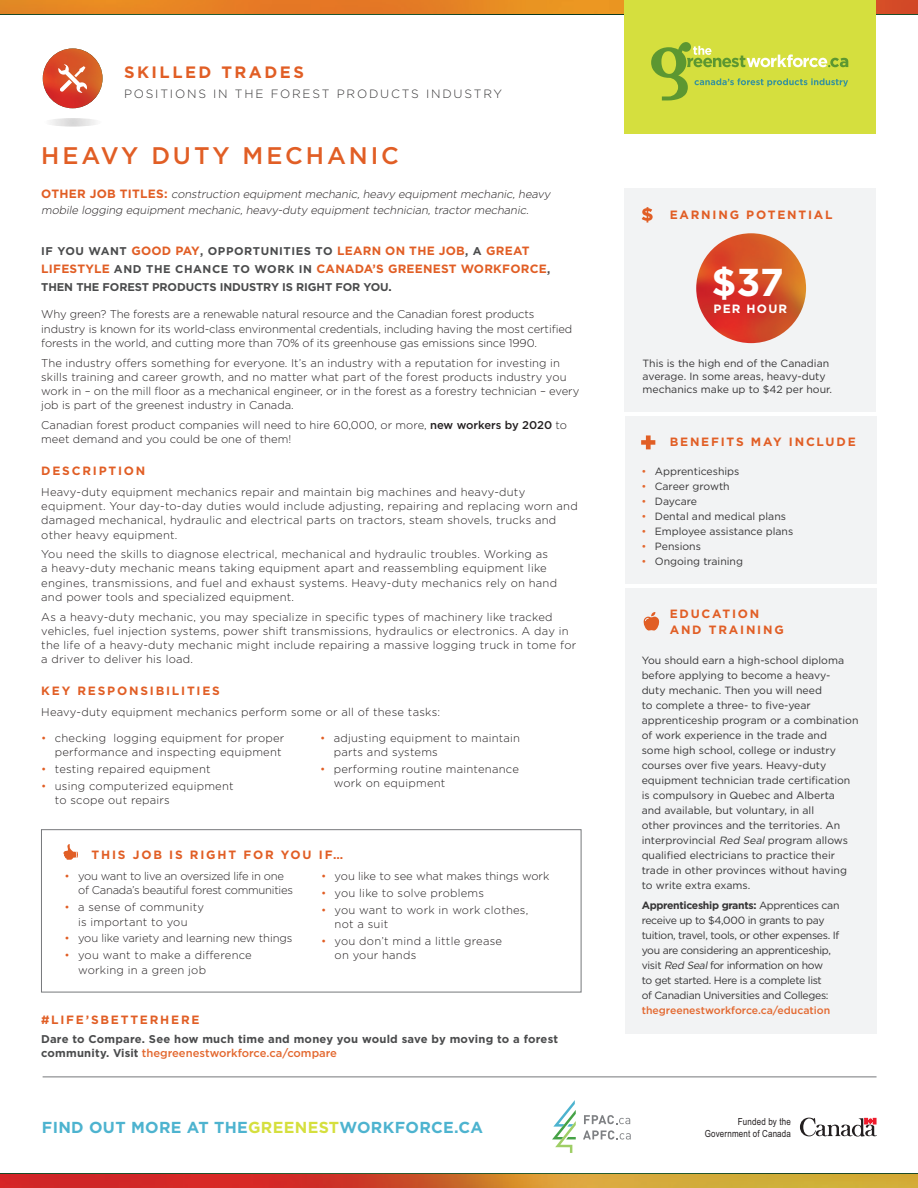
<style>
.page{position:relative;width:918px;height:1188px;background:#fff}
.page>*{position:absolute;margin:0;border:0;box-sizing:border-box;transform-origin:0 0}
.t1{font:700 38.85px "Gotham";color:#fff}
.t2{font:500 24px "Gotham";letter-spacing:.12em;color:#e15e25}
.t3{font:700 16.5px "Gotham";letter-spacing:.15em;color:#e15e25}
.t4{font:700 15.9px "Gotham";letter-spacing:.02em;color:#4db3cf}
.t5{font:700 12px/16.5px "Gotham";letter-spacing:.15em;color:#e15e25}
.t6{font:700 12px "Gotham";letter-spacing:.02em;color:#e15e25}
.t7{font:300 12px "Gotham";letter-spacing:.15em;color:#363536}
.t8{font:700 12px "Gotham";letter-spacing:.1em;color:#fff}
.t9{font:300 11.25px/14.2px "Gotham";letter-spacing:.02em;color:#231f20}
.t10{font:300 11.25px/14.2px "Gotham";color:#231f20}
.t11{font:300 11.25px/14.2px "Gotham";letter-spacing:-.01em;color:#231f20}
.t12{font:italic 300 11.25px/15.8px "Gotham";color:#231f20}
.t13{font:700 11.25px/13.5px "Gotham";letter-spacing:.01em;color:#4b4c4d}
.t14{font:300 11.25px/14.2px "Gotham";letter-spacing:-.025em;color:#231f20}
.t15{font:700 11.25px "Gotham";letter-spacing:.05em;color:#4b4c4d}
.t16{font:700 11.25px "Gotham";letter-spacing:-.01em;color:#4b4c4d}
.t17{font:300 11.25px "Gotham";letter-spacing:-.005em;color:#231f20}
.t18{font:10.5px/15px "Gotham";color:#363536}
.t19{font:10.5px/15px "Gotham";letter-spacing:-.03em;color:#363536}
.t20{font:500 10.5px "Gotham";color:#e3682f}
.t21{font:9.75px/11.7px "Arial Narrow";letter-spacing:.015em;color:#231f20;text-align:right}
.s1{font-weight:700;font-style:normal;font-size:12px;color:#e15e25}
.s2{font-size:12px;color:#e15e25}
.s3{font-size:11.25px;color:#4b4c4d}
.s4{color:#363536}
.s5{font-weight:500}
.s6{color:#e15e25}
.s7{font-weight:500;color:#e3682f}
.s8{color:#e3682f}
.s9{font-style:italic}
.s10{font-weight:700}
.s11{color:#d5df3e}
</style>
<div class="page">
<div style="left:41px;top:829px;width:540px;height:163px;border:1px solid #76787b"></div>
<div style="left:625px;top:417px;width:252px;height:167px;background:#f2f3f4"></div>
<div style="left:625px;top:189px;width:251px;height:223px;background:#f2f3f4"></div>
<div style="left:625px;top:589px;width:252px;height:445px;background:#f2f3f4"></div>
<img style="left:696px;top:233px;width:110px;height:110px;border-radius:55px">
<svg style="left:641px;top:435px;width:14px;height:14px"></svg>
<svg style="left:642px;top:207px;width:11px;height:16px"></svg>
<svg style="left:643px;top:612px;width:17px;height:19px"></svg>
<img style="left:0;top:1173px;width:918px;height:1px">
<svg style="left:0;top:0;width:918px;height:14px;background:#e58023"></svg>
<img style="left:0;top:1174px;width:918px;height:14px">
<img style="left:43px;top:48px;width:60px;height:60px;border-radius:30px">
<svg style="left:43px;top:118px;width:60px;height:9px"></svg>
<svg style="left:58px;top:64px;width:29px;height:29px"></svg>
<svg style="left:63px;top:844px;width:15px;height:16px"></svg>
<div style="left:625px;top:0;width:251px;height:133px;background:#d5df3e"></div>
<svg style="left:651px;top:42px;width:197px;height:58px"></svg>
<svg style="left:552px;top:1100px;width:24px;height:53px"></svg>
<svg style="left:584px;top:1115px;width:46px;height:9px"></svg>
<svg style="left:583px;top:1130px;width:48px;height:10px"></svg>
<hr style="left:43px;top:1077px;width:834px;height:1px;background:#76787b">
<svg style="left:800px;top:1117px;width:77px;height:20px"></svg>
<h3 class="t3" style="left:124px;top:62px;width:181px">SKILLED TRADES</h3>
<p class="t7" style="left:124px;top:86px;width:380px">POSITIONS IN THE FOREST PRODUCTS INDUSTRY</p>
<h2 class="t2" style="left:41px;top:140px;width:359px">HEAVY DUTY MECHANIC</h2>
<p class="t12" style="left:41px;top:186px;width:513px"><span class="s1">O T H E R J O B T I T L E S :</span> construction equipment mechanic, heavy equipment mechanic, heavy mobile logging equipment mechanic, heavy-duty equipment technician, tractor mechanic.</p>
<p class="t15" style="left:41px;top:243px;width:490px">IF YOU WANT <span class="s2">GOOD PAY</span>, OPPORTUNITIES TO <span class="s2">LEARN ON THE JOB</span>, A <span class="s2">GREAT</span></p>
<p class="t6" style="left:41px;top:260px;width:511px">LIFESTYLE <span class="s3">AND THE CHANCE TO WORK IN</span> CANADA’S GREENEST WORKFORCE<span class="s3">,</span></p>
<p class="t16" style="left:41px;top:279px;width:352px">THEN THE FOREST PRODUCTS INDUSTRY IS RIGHT FOR YOU<span class="s4">.</span></p>
<p class="t11" style="left:41px;top:307px;width:533px">Why green? The forests are a renewable natural resource and the Canadian forest products industry is known for its world-class environmental credentials, including having the most certified forests in the world, and cutting more than 70% of its greenhouse gas emissions since 1990.</p>
<p class="t10" style="left:41px;top:355px;width:539px">The industry offers something for everyone. It’s an industry with a reputation for investing in skills training and career growth, and no matter what part of the forest products industry you work in – on the mill floor as a mechanical engineer, or in the forest as a forestry technician – every job is part of the greenest industry in Canada.</p>
<p class="t10" style="left:41px;top:418px;width:527px">Canadian forest product companies will need to hire 60,000, or more, <span class="s5">new workers by 2020</span> to meet demand and you could be one of them!</p>
<p class="t5" style="left:41px;top:462px;width:106px">DESCRIPTION</p>
<p class="t9" style="left:41px;top:484px;width:538px">Heavy-duty equipment mechanics repair and maintain big machines and heavy-duty equipment. Your day-to-day duties would include adjusting, repairing and replacing worn and damaged mechanical, hydraulic and electrical parts on tractors, steam shovels, trucks and other heavy equipment.</p>
<p class="t9" style="left:41px;top:547px;width:517px">You need the skills to diagnose electrical, mechanical and hydraulic troubles. Working as a heavy-duty mechanic means taking equipment apart and reassembling equipment like engines, transmissions, and fuel and exhaust systems. Heavy-duty mechanics rely on hand and power tools and specialized equipment.</p>
<p class="t9" style="left:41px;top:609px;width:537px">As a heavy-duty mechanic, you may specialize in specific types of machinery like tracked vehicles, fuel injection systems, power shift transmissions, hydraulics or electronics. A day in the life of a heavy-duty mechanic might include repairing a massive logging truck in tome for a driver to deliver his load.</p>
<p class="t5" style="left:41px;top:682px;width:180px">KEY RESPONSIBILITIES</p>
<p class="t9" style="left:41px;top:705px;width:400px">Heavy-duty equipment mechanics perform some or all of these tasks:</p>
<p class="t9" style="left:41px;top:730px;width:245px;text-align:right"><span class="s6">•</span> checking logging equipment for proper performance and inspecting equipment</p>
<p class="t9" style="left:41px;top:761px;width:171px"><span class="s6">•</span> testing repaired equipment</p>
<p class="t9" style="left:55px;top:778px;width:180px;text-indent:-14px"><span class="s6">•</span> using computerized equipment to scope out repairs</p>
<p class="t9" style="left:334px;top:730px;width:188px;text-indent:-14px"><span class="s6">•</span> adjusting equipment to maintain parts and systems</p>
<p class="t9" style="left:334px;top:761px;width:187px;text-indent:-14px"><span class="s6">•</span> performing routine maintenance work on equipment</p>
<p class="t5" style="left:92px;top:846px;width:253px">THIS JOB IS RIGHT FOR YOU IF…</p>
<p class="t14" style="left:78px;top:869px;width:216px;text-indent:-14px"><span class="s6">•</span> you want to live an oversized life in one of Canada’s beautiful forest communities</p>
<p class="t9" style="left:65px;top:900px;width:141px;text-align:center"><span class="s6">•</span> a sense of community is important to you</p>
<p class="t11" style="left:65px;top:931px;width:229px"><span class="s6">•</span> you like variety and learning new things</p>
<p class="t9" style="left:78px;top:948px;width:175px;text-indent:-14px"><span class="s6">•</span> you want to make a difference working in a green job</p>
<p class="t17" style="left:321px;top:869px;width:230px"><span class="s6">•</span> you like to see what makes things work</p>
<p class="t9" style="left:321px;top:886px;width:165px"><span class="s6">•</span> you like to solve problems</p>
<p class="t9" style="left:335px;top:903px;width:195px;text-indent:-14px"><span class="s6">•</span> you want to work in work clothes, not a suit</p>
<p class="t9" style="left:335px;top:934px;width:169px;text-indent:-13px"><span class="s6">•</span> you don’t mind a little grease on your hands</p>
<p class="t5" style="left:41px;top:1012px;width:160px">#LIFE’SBETTERHERE</p>
<p class="t13" style="left:41px;top:1032px;width:519px">Dare to Compare. See how much time and money you would save by moving to a forest community. Visit <span class="s7">thegreenestworkforce.ca/compare</span></p>
<p class="t5" style="left:670px;top:207px;width:164px">EARNING POTENTIAL</p>
<h1 class="t1" style="left:711px;top:257px;width:74px">$37</h1>
<p class="t8" style="left:714px;top:301px;width:75px">PER HOUR</p>
<p class="t18" style="left:643px;top:357px;width:191px;line-height:12.8px">This is the high end of the Canadian average. In some areas, heavy-duty mechanics make up to $42 per hour.</p>
<p class="t5" style="left:670px;top:434px;width:188px">BENEFITS MAY INCLUDE</p>
<p class="t18" style="left:641px;top:463px;width:100px"><span class="s8">•</span> Apprenticeships</p>
<p class="t18" style="left:641px;top:478px;width:90px"><span class="s8">•</span> Career growth</p>
<p class="t18" style="left:641px;top:493px;width:57px"><span class="s8">•</span> Daycare</p>
<p class="t18" style="left:641px;top:508px;width:146px"><span class="s8">•</span> Dental and medical plans</p>
<p class="t18" style="left:641px;top:523px;width:154px"><span class="s8">•</span> Employee assistance plans</p>
<p class="t18" style="left:641px;top:538px;width:61px"><span class="s8">•</span> Pensions</p>
<p class="t18" style="left:641px;top:553px;width:103px"><span class="s8">•</span> Ongoing training</p>
<p class="t5" style="left:670px;top:605px;width:116px">EDUCATION<br>AND TRAINING</p>
<p class="t18" style="left:642px;top:652px;width:218px">You should earn a high-school diploma before applying to become a heavy-<br>duty mechanic. Then you will need<br>to complete a three- to five-year apprenticeship program or a combination of work experience in the trade and<br>some high school, college or industry courses over five years. Heavy-duty equipment technician trade certification is compulsory in Quebec and Alberta<br>and available, but voluntary, in all<br>other provinces and the territories. An interprovincial <span class="s9">Red Seal</span> program allows qualified electricians to practice their trade in other provinces without having to write extra exams.</p>
<p class="t19" style="left:642px;top:898px;width:199px"><span class="s10">Apprenticeship grants:</span> Apprentices can receive up to $4,000 in grants to pay tuition, travel, tools, or other expenses. If you are considering an apprenticeship, visit <span class="s9">Red Seal</span>for information on how<br>to get started. Here is a complete list<br>of Canadian Universities and Colleges:</p>
<p class="t20" style="left:642px;top:1004px;width:190px">thegreenestworkforce.ca/education</p>
<h3 class="t4" style="left:42px;top:1116px;width:443px">FIND OUT MORE AT THE<span class="s11">GREENEST</span>WORKFORCE.CA</h3>
<p class="t21" style="left:705px;top:1115px;width:88px">Funded by the<br>Government of Canada</p>
</div>
